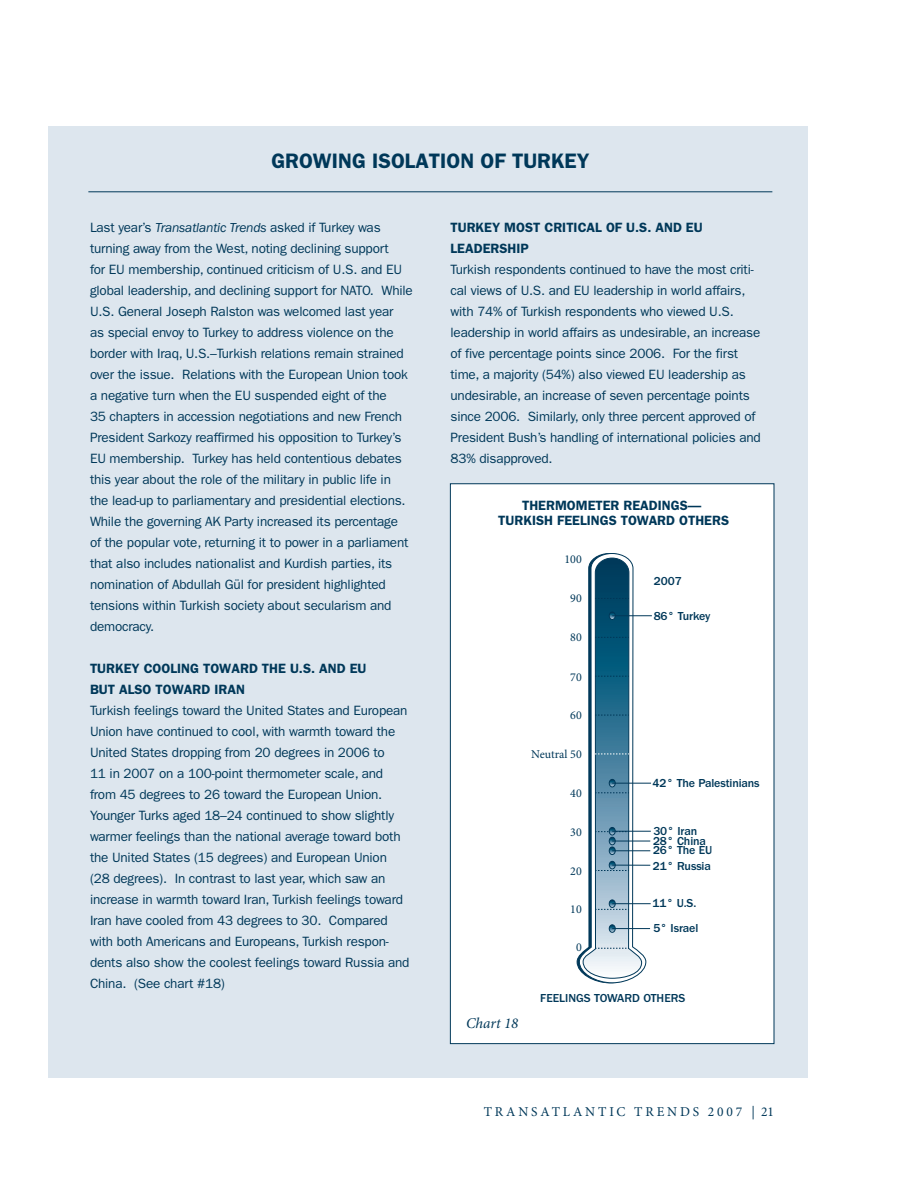
<style>
.page{position:relative;width:918px;height:1188px;background:#fff}
.page>*{position:absolute;margin:0;border:0;box-sizing:border-box;transform-origin:0 0}
.t1{font:600 21px "Franklin Gothic LT";color:#003859}
.t2{font:italic 15px "Minion Pro";color:#003859}
.t3{font:13.5px/21px "Franklin Gothic LT";letter-spacing:-.015em;color:#003859}
.t4{font:600 13.5px/21px "Franklin Gothic LT";color:#003859}
.t5{font:13.5px "Minion Pro";letter-spacing:.21em;color:#003859}
.t6{font:500 12px/19px "Franklin Gothic LT";letter-spacing:-.01em;color:#003859}
.t7{font:12px "Minion Pro";color:#003859}
.s1{font-style:italic}
</style>
<div class="page">
<div style="left:48px;top:126px;width:759px;height:952px;background:#dde6ee"></div>
<hr style="left:88px;top:191px;width:684px;height:1px;background:#003859">
<div style="left:450px;top:484px;width:324px;height:560px;background:#fff"></div>
<hr style="left:612px;top:865px;width:38px;height:1px;background:#003859">
<hr style="left:612px;top:903px;width:39px;height:1px;background:#003859">
<hr style="left:612px;top:615px;width:40px;height:1px;background:#003859">
<hr style="left:612px;top:831px;width:39px;height:1px;background:#003859">
<hr style="left:612px;top:783px;width:39px;height:1px;background:#003859">
<hr style="left:612px;top:928px;width:38px;height:1px;background:#003859">
<hr style="left:612px;top:841px;width:38px;height:1px;background:#003859">
<svg style="left:576px;top:553px;width:71px;height:431px"></svg>
<div style="left:609px;top:847px;width:7px;height:8px;border:1px solid #003859;border-radius:50%"></div>
<hr style="left:612px;top:851px;width:38px;height:1px;background:#003859">
<h1 class="t1" style="left:271px;top:148px;width:319px">GROWING ISOLATION OF TURKEY</h1>
<p class="t3" style="left:90px;top:217px;width:324px">Last year’s <span class="s1">Transatlantic Trends</span> asked if Turkey was turning away from the West, noting declining support<br>for EU membership, continued criticism of U.S. and EU global leadership, and declining support for NATO. While U.S. General Joseph Ralston was welcomed last year<br>as special envoy to Turkey to address violence on the border with Iraq, U.S.–Turkish relations remain strained over the issue. Relations with the European Union took a negative turn when the EU suspended eight of the<br>35 chapters in accession negotiations and new French President Sarkozy reaffirmed his opposition to Turkey’s EU membership. Turkey has held contentious debates this year about the role of the military in public life in the lead-up to parliamentary and presidential elections.<br>While the governing AK Party increased its percentage<br>of the popular vote, returning it to power in a parliament that also includes nationalist and Kurdish parties, its nomination of Abdullah Gül for president highlighted tensions within Turkish society about secularism and democracy.</p>
<p class="t4" style="left:90px;top:658px;width:276px">TURKEY COOLING TOWARD THE U.S. AND EU<br>BUT ALSO TOWARD IRAN</p>
<p class="t3" style="left:90px;top:700px;width:321px">Turkish feelings toward the United States and European Union have continued to cool, with warmth toward the United States dropping from 20 degrees in 2006 to<br>11 in 2007 on a 100-point thermometer scale, and from 45 degrees to 26 toward the European Union.<br>Younger Turks aged 18–24 continued to show slightly warmer feelings than the national average toward both the United States (15 degrees) and European Union (28 degrees). In contrast to last year, which saw an increase in warmth toward Iran, Turkish feelings toward Iran have cooled from 43 degrees to 30. Compared with both Americans and Europeans, Turkish respon&shy;dents also show the coolest feelings toward Russia and China. (See chart #18)</p>
<p class="t4" style="left:451px;top:217px;width:252px">TURKEY MOST CRITICAL OF U.S. AND EU<br>LEADERSHI P</p>
<p class="t3" style="left:451px;top:259px;width:312px">Turkish respondents continued to have the most criti&shy;cal views of U.S. and EU leadership in world affairs, with 74% of Turkish respondents who viewed U.S. leadership in world affairs as undesirable, an increase of five percentage points since 2006. For the first time, a majority (54%) also viewed EU leadership as undesirable, an increase of seven percentage points since 2006. Similarly, only three percent approved of President Bush’s handling of international policies and 83% disapproved.</p>
<p class="t4" style="left:498px;top:497px;width:232px;line-height:15px;text-align:center">THERMOMETER READINGS—<br>TURKISH FEELINGS TOWARD OTHERS</p>
<p class="t7" style="left:565px;top:551px;width:19px">100</p>
<p class="t7" style="left:570px;top:591px;width:13px">90</p>
<p class="t7" style="left:570px;top:629px;width:13px">80</p>
<p class="t7" style="left:570px;top:669px;width:13px">70</p>
<p class="t7" style="left:570px;top:707px;width:13px">60</p>
<p class="t7" style="left:531px;top:746px;width:52px">Neutral 50</p>
<p class="t7" style="left:570px;top:785px;width:13px">40</p>
<p class="t7" style="left:570px;top:824px;width:13px">30</p>
<p class="t7" style="left:570px;top:863px;width:13px">20</p>
<p class="t7" style="left:570px;top:902px;width:13px">10</p>
<p class="t7" style="left:576px;top:939px;width:7px">0</p>
<p class="t6" style="left:654px;top:571px;width:30px">2007</p>
<p class="t6" style="left:654px;top:607px;width:58px">86° Turkey</p>
<p class="t6" style="left:653px;top:774px;width:109px">42° The Palestinians</p>
<p class="t6" style="left:653px;top:822px;width:61px">30° Iran<br>26° The EU</p>
<p class="t6" style="left:653px;top:832px;width:55px">28° China</p>
<p class="t6" style="left:653px;top:857px;width:60px">21° Russia</p>
<p class="t6" style="left:653px;top:894px;width:45px">11° U.S.</p>
<p class="t6" style="left:653px;top:918px;width:46px">5° Israel</p>
<p class="t2" style="left:466px;top:1013px;width:54px">Chart 18</p>
<p class="t6" style="left:540px;top:989px;width:147px">FEELINGS TOWARD OTHERS</p>
<p class="t5" style="left:484px;top:1103px;width:292px">TRANSATLANTIC TRENDS 2007 | 21</p>
</div>
